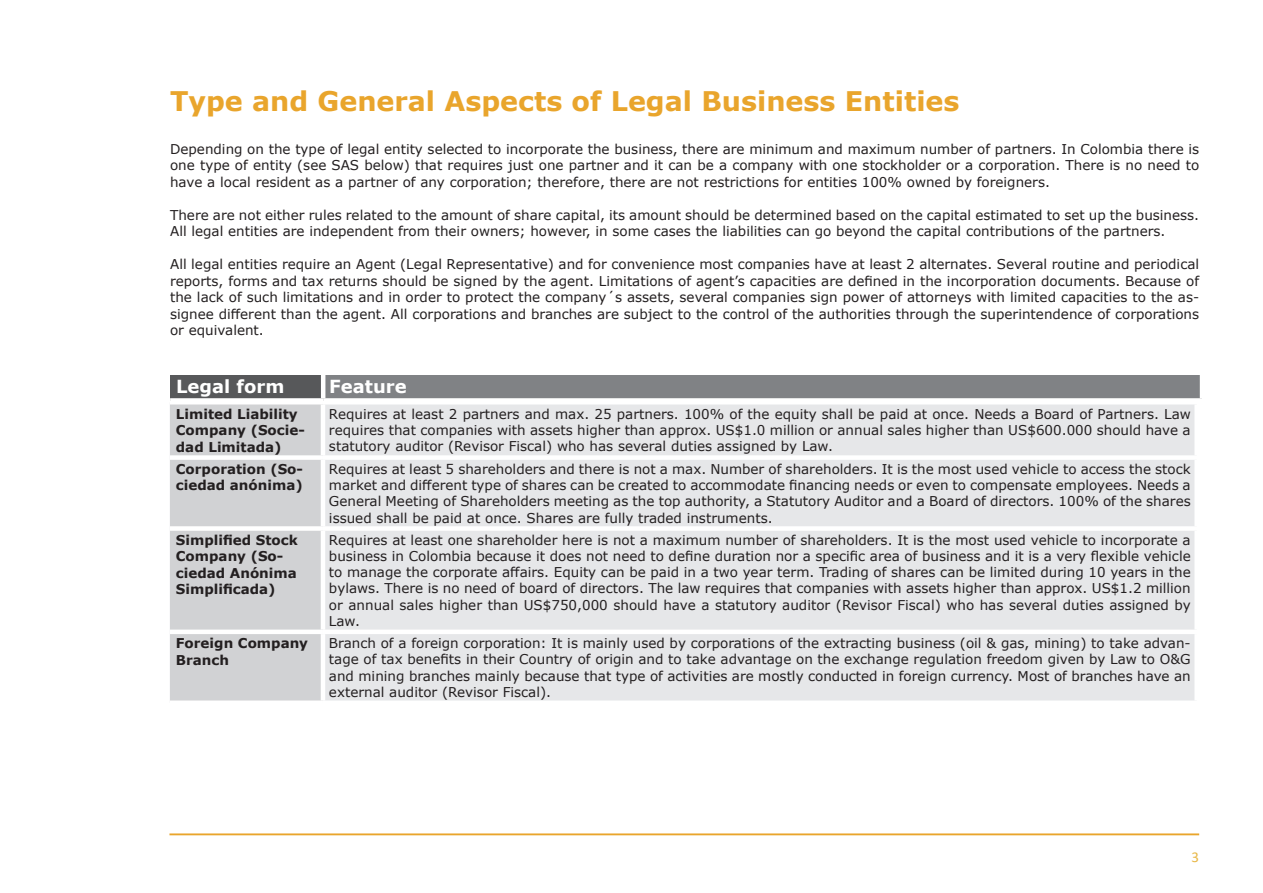
<style>
.page{position:relative;width:1263px;height:893px;background:#fff}
.page>*{position:absolute;margin:0;border:0;box-sizing:border-box;transform-origin:0 0}
.t1{font:700 27px "Verdana";color:#e9a52c}
.t2{font:700 18px "Verdana";color:#fff}
.t3{font:15px "Calibri";color:#e8b848}
.t4{font:13.5px/16.2px "Verdana";color:#231f20;text-align:justify}
.t5{font:700 13.5px/16.5px "Verdana";color:#231f20}
</style>
<div class="page">
<hr style="left:169px;top:833px;width:1030px;height:2px;background:#e9a52c">
<div style="left:170px;top:404px;width:151px;height:296px;background:#d1d2d4"></div>
<div style="left:325px;top:404px;width:869px;height:296px;background:#e6e7e9"></div>
<div style="left:170px;top:455px;width:153px;height:5px;background:#fff"></div>
<div style="left:323px;top:455px;width:876px;height:5px;background:#fff"></div>
<div style="left:170px;top:526px;width:153px;height:5px;background:#fff"></div>
<div style="left:323px;top:526px;width:876px;height:5px;background:#fff"></div>
<hr style="left:170px;top:630px;width:153px;height:4px;background:#fff">
<hr style="left:323px;top:630px;width:876px;height:4px;background:#fff">
<div style="left:170px;top:375px;width:153px;height:25px;background:#57585a"></div>
<div style="left:323px;top:375px;width:879px;height:25px;background:#808285"></div>
<hr style="left:321px;top:375px;width:4px;height:23px;background:#fff">
<hr style="left:1200px;top:375px;width:4px;height:23px;background:#fff">
<div style="left:170px;top:398px;width:153px;height:5px;background:#fff"></div>
<div style="left:323px;top:398px;width:881px;height:5px;background:#fff"></div>
<h1 class="t1" style="left:170px;top:82px;width:791px">Type and General Aspects of Legal Business Entities</h1>
<p class="t4" style="left:170px;top:140px;width:1030px">Depending on the type of legal entity selected to incorporate the business, there are minimum and maximum number of partners. In Colombia there is one type of entity (see SAS below) that requires just one partner and it can be a company with one stockholder or a corporation. There is no need to have a local resident as a partner of any corporation; therefore, there are not restrictions for entities 100% owned by foreigners.</p>
<p class="t4" style="left:170px;top:206px;width:1030px">There are not either rules related to the amount of share capital, its amount should be determined based on the capital estimated to set up the business.<br>All legal entities are independent from their owners; however, in some cases the liabilities can go beyond the capital contributions of the partners.</p>
<p class="t4" style="left:170px;top:256px;width:1030px">All legal entities require an Agent (Legal Representative) and for convenience most companies have at least 2 alternates. Several routine and periodical reports, forms and tax returns should be signed by the agent. Limitations of agent’s capacities are defined in the incorporation documents. Because of the lack of such limitations and in order to protect the company´s assets, several companies sign power of attorneys with limited capacities to the as&shy;signee different than the agent. All corporations and branches are subject to the control of the authorities through the superintendence of corporations or equivalent.</p>
<h2 class="t2" style="left:176px;top:374px;width:110px">Legal form</h2>
<h2 class="t2" style="left:329px;top:374px;width:79px">Feature</h2>
<p class="t5" style="left:176px;top:405px;width:130px">Limited Liability<br>Company (Socie&shy;dad Limitada)</p>
<p class="t4" style="left:329px;top:405px;width:863px">Requires at least 2 partners and max. 25 partners. 100% of the equity shall be paid at once. Needs a Board of Partners. Law requires that companies with assets higher than approx. US$1.0 million or annual sales higher than US$600.000 should have a statutory auditor (Revisor Fiscal) who has several duties assigned by Law.</p>
<p class="t5" style="left:176px;top:460px;width:129px">Corporation (So&shy;ciedad anónima)</p>
<p class="t4" style="left:329px;top:461px;width:863px">Requires at least 5 shareholders and there is not a max. Number of shareholders. It is the most used vehicle to access the stock market and different type of shares can be created to accommodate financing needs or even to compensate employees. Needs a General Meeting of Shareholders meeting as the top authority, a Statutory Auditor and a Board of directors. 100% of the shares issued shall be paid at once. Shares are fully traded instruments.</p>
<p class="t5" style="left:176px;top:531px;width:124px">Simplified Stock<br>Company (So&shy;ciedad Anónima<br>Simplificada)</p>
<p class="t4" style="left:329px;top:532px;width:863px">Requires at least one shareholder here is not a maximum number of shareholders. It is the most used vehicle to incorporate a business in Colombia because it does not need to define duration nor a specific area of business and it is a very flexible vehicle to manage the corporate affairs. Equity can be paid in a two year term. Trading of shares can be limited during 10 years in the bylaws. There is no need of board of directors. The law requires that companies with assets higher than approx. US$1.2 million or annual sales higher than US$750,000 should have a statutory auditor (Revisor Fiscal) who has several duties assigned by Law.</p>
<p class="t5" style="left:176px;top:635px;width:134px">Foreign Company<br>Branch</p>
<p class="t4" style="left:329px;top:635px;width:863px">Branch of a foreign corporation: It is mainly used by corporations of the extracting business (oil &amp; gas, mining) to take advan&shy;tage of tax benefits in their Country of origin and to take advantage on the exchange regulation freedom given by Law to O&amp;G and mining branches mainly because that type of activities are mostly conducted in foreign currency. Most of branches have an external auditor (Revisor Fiscal).</p>
<p class="t3" style="left:1191px;top:846px;width:9px">3</p>
</div>
